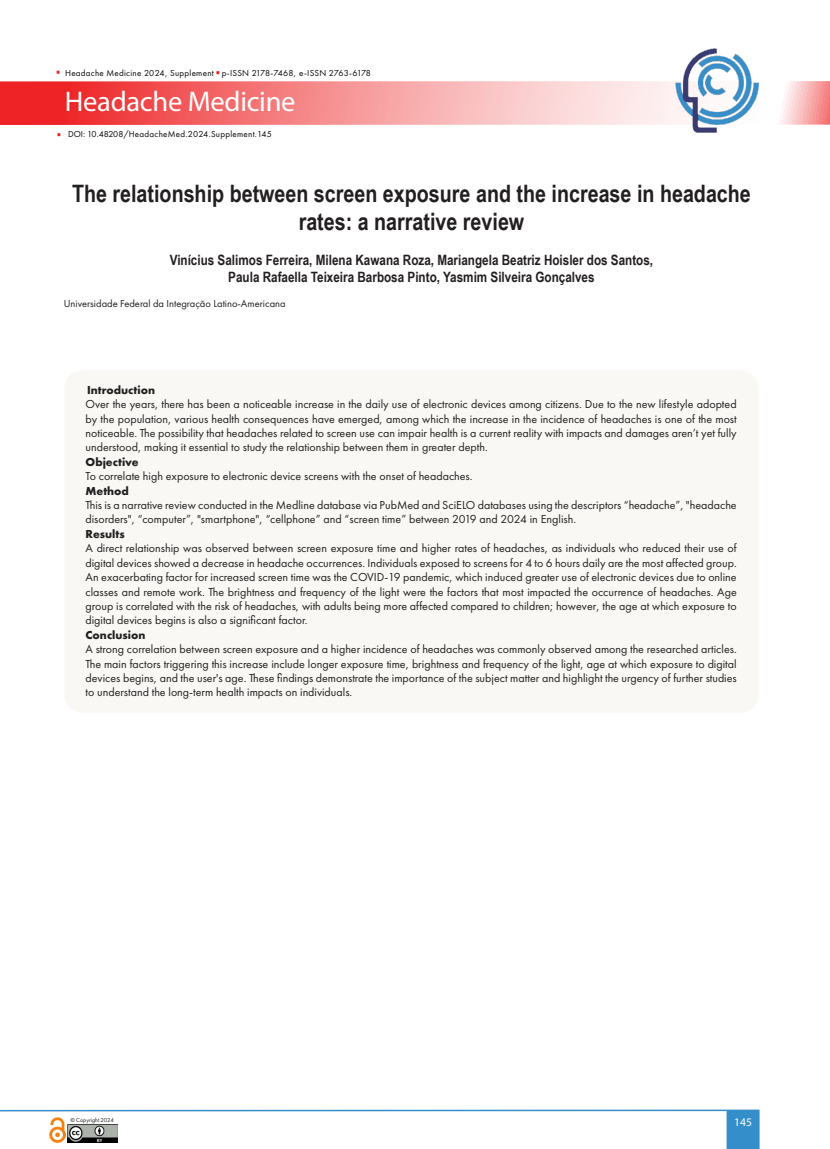
<style>
.page{position:relative;width:830px;height:1149px;background:#fff}
.page>*{position:absolute;margin:0;border:0;box-sizing:border-box;transform-origin:0 0}
.t1{font:28.5px "Myriad Pro";letter-spacing:-.01em;color:#fff}
.t2{font:700 24px/28.8px "Arial Narrow";color:#231f20;text-align:center}
.t3{font:700 14.25px "Arial Narrow";color:#231f20}
.t4{font:12px/14.4px "Futura PT";color:#231f20;text-align:justify}
.t5{font:700 12px "Futura PT";color:#231f20}
.t6{font:11.55px "Myriad Pro";color:#fff}
.t7{font:10.5px "Futura PT";color:#231f20}
.t8{font:9px "Futura PT";letter-spacing:.03em;color:#040503}
.t9{font:6px "Futura PT";letter-spacing:-.005em;color:#231f20}
.s1{font-style:inherit}
</style>
<div class="page">
<svg style="left:0;top:81px;width:829px;height:44px;background:#f69394"></svg>
<svg style="left:726px;top:1109px;width:33px;height:39px"></svg>
<hr style="left:0;top:1109px;width:726px;height:1px;background:#338eca">
<img style="left:67px;top:1124px;width:50px;height:18px">
<img style="left:49px;top:1117px;width:17px;height:25px">
<img style="left:674px;top:48px;width:85px;height:85px">
<div style="left:64px;top:370px;width:694px;height:342px;background:#f9f8f5;border-radius:18px"></div>
<p class="t8" style="left:65px;top:67px;width:307px">Headache Medicine 2024, Supplement p-ISSN 2178-7468, e-ISSN 2763-6178</p>
<h1 class="t1" style="left:65px;top:84px;width:232px">Headache Medicine</h1>
<p class="t8" style="left:68px;top:128px;width:205px"><span class="s1">DOI: 10.48208/</span>HeadacheMed.2024.Supplement.145</p>
<p class="t2" style="left:72px;top:177px;width:680px">The relationship between screen exposure and the increase in headache rates: a narrative review</p>
<p class="t3" style="left:170px;top:249px;width:484px">Vinícius Salimos Ferreira, Milena Kawana Roza, Mariangela Beatriz Hoisler dos Santos,</p>
<p class="t3" style="left:228px;top:266px;width:367px">Paula Rafaella Teixeira Barbosa Pinto, Yasmim Silveira Gonçalves</p>
<p class="t7" style="left:64px;top:297px;width:223px">Universidade Federal da Integração Latino-Americana</p>
<p class="t5" style="left:87px;top:382px;width:69px">Introduction</p>
<p class="t4" style="left:85px;top:397px;width:652px">Over the years, there has been a noticeable increase in the daily use of electronic devices among citizens. Due to the new lifestyle adopted by the population, various health consequences have emerged, among which the increase in the incidence of headaches is one of the most noticeable. The possibility that headaches related to screen use can impair health is a current reality with impacts and damages aren’t yet fully understood, making it essential to study the relationship between them in greater depth.</p>
<p class="t5" style="left:85px;top:454px;width:55px">Objective</p>
<p class="t4" style="left:85px;top:469px;width:388px">To correlate high exposure to electronic device screens with the onset of headaches.</p>
<p class="t5" style="left:85px;top:482px;width:45px">Method</p>
<p class="t4" style="left:85px;top:497px;width:652px">This is a narrative review conducted in the Medline database via PubMed and SciELO databases using the descriptors “headache”, "headache disorders", “computer”, "smartphone", “cellphone” and “screen time” between 2019 and 2024 in English.</p>
<p class="t5" style="left:85px;top:526px;width:41px">Results</p>
<p class="t4" style="left:85px;top:541px;width:652px">A direct relationship was observed between screen exposure time and higher rates of headaches, as individuals who reduced their use of digital devices showed a decrease in headache occurrences. Individuals exposed to screens for 4 to 6 hours daily are the most affected group.<br>An exacerbating factor for increased screen time was the COVID-19 pandemic, which induced greater use of electronic devices due to online classes and remote work. The brightness and frequency of the light were the factors that most impacted the occurrence of headaches. Age group is correlated with the risk of headaches, with adults being more affected compared to children; however, the age at which exposure to digital devices begins is also a significant factor.</p>
<p class="t5" style="left:85px;top:626px;width:61px">Conclusion</p>
<p class="t4" style="left:85px;top:641px;width:652px">A strong correlation between screen exposure and a higher incidence of headaches was commonly observed among the researched articles.<br>The main factors triggering this increase include longer exposure time, brightness and frequency of the light, age at which exposure to digital devices begins, and the user's age. These findings demonstrate the importance of the subject matter and highlight the urgency of further studies to understand the long-term health impacts on individuals.</p>
<p class="t9" style="left:70px;top:1115px;width:45px">© Copyright 2024</p>
<p class="t6" style="left:733px;top:1114px;width:19px">145</p>
</div>
